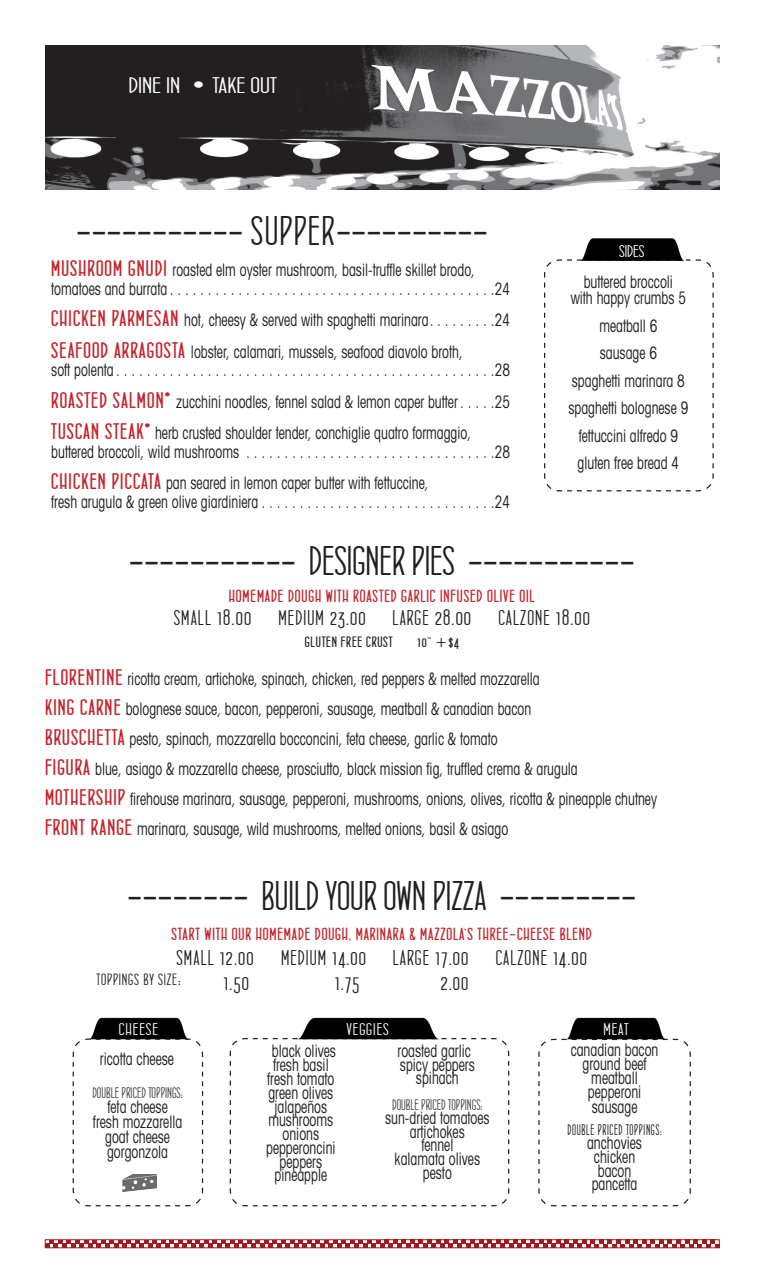
<style>
.page{position:relative;width:765px;height:1283px;background:#fff}
.page>*{position:absolute;margin:0;border:0;box-sizing:border-box;transform-origin:0 0}
.t1{font:40px "Concurso Italian BTN";color:#231f20}
.t2{font:22.5px "Concurso Italian BTN";color:#fff;scale:1.33 1}
.t3{font:22.5px "Concurso Italian BTN";color:#231f20}
.t4{font:21.25px "Concurso Italian BTN";letter-spacing:.05em;color:#231f20}
.t5{font:17.5px "Concurso Italian BTN Bold";letter-spacing:.05em;color:#c4232b}
.t6{font:condensed 17.25px "Avant Garde";color:#231f20;scale:.8 1}
.t7{font:17.25px "Concurso Italian BTN";color:#4b4c4d;scale:.91 1}
.t8{font:17.25px "Concurso Italian BTN";letter-spacing:.05em;color:#231f20;scale:.8 1}
.t9{font:16.88px "Concurso Italian BTN";letter-spacing:.05em;color:#fff;scale:1.11 1}
.t10{font:16.25px "Concurso Italian BTN";letter-spacing:.05em;color:#231f20}
.t11{font:15px "Concurso Italian BTN Bold";letter-spacing:.05em;color:#231f20}
.s1{font-size:41.25px}
.s2{font-family:"Concurso Italian BTN Bold";font-stretch:normal;font-size:22.5px;color:#c4232b}
.s3{font-size:22.5px}
.s4{font-size:20px}
</style>
<div class="page">
<svg style="left:538px;top:1038px;width:153px;height:169px"></svg>
<img style="left:567px;top:1017px;width:99px;height:29px">
<svg style="left:229px;top:1038px;width:281px;height:169px"></svg>
<img style="left:298px;top:1017px;width:142px;height:29px">
<svg style="left:72px;top:1038px;width:132px;height:169px"></svg>
<img style="left:89px;top:1017px;width:99px;height:28px">
<img style="left:122px;top:1174px;width:34px;height:17px">
<svg style="left:544px;top:259px;width:170px;height:233px"></svg>
<img style="left:581px;top:238px;width:104px;height:30px">
<svg style="left:47px;top:1241px;width:671px;height:5px"></svg>
<div style="left:45px;top:1239px;width:675px;height:9px;border:1px solid #9e1c20"></div>
<img style="left:45px;top:45px;width:675px;height:144px">
<p class="t2" style="left:128px;top:74px;width:113px">DINE IN • TAKE OUT</p>
<p class="t1" style="left:76px;top:212px;width:413px">----------- <span class="s1">SUPPER</span>----------</p>
<p class="t6" style="left:51px;top:259px;width:531px"><span class="s2">MUSHROOM GNUDI</span> roasted elm oyster mushroom, basil-truffle skillet brodo,</p>
<p class="t6" style="left:51px;top:278px;width:575px">tomatoes and burrata . . . . . . . . . . . . . . . . . . . . . . . . . . . . . . . . . . . . . . . . . . 24</p>
<p class="t6" style="left:51px;top:309px;width:575px"><span class="s2">CHICKEN PARMESAN</span> hot, cheesy &amp; served with spaghetti marinara . . . . . . . . 24</p>
<p class="t6" style="left:51px;top:341px;width:516px"><span class="s2">SEAFOOD ARRAGOSTA</span> lobster, calamari, mussels, seafood diavolo broth,</p>
<p class="t6" style="left:51px;top:359px;width:575px">soft polenta . . . . . . . . . . . . . . . . . . . . . . . . . . . . . . . . . . . . . . . . . . . . . . . . . 28</p>
<p class="t6" style="left:51px;top:391px;width:575px"><span class="s2">ROASTED SALMON*</span> zucchini noodles, fennel salad &amp; lemon caper butter . . . . 25</p>
<p class="t6" style="left:51px;top:422px;width:527px"><span class="s2">TUSCAN STEAK*</span> herb crusted shoulder tender, conchiglie quatro formaggio,</p>
<p class="t6" style="left:51px;top:441px;width:575px">buttered broccoli, wild mushrooms . . . . . . . . . . . . . . . . . . . . . . . . . . . . . . . . 28</p>
<p class="t6" style="left:51px;top:472px;width:473px"><span class="s2">CHICKEN PICCATA</span> pan seared in lemon caper butter with fettuccine,</p>
<p class="t6" style="left:51px;top:491px;width:575px">fresh arugula &amp; green olive giardiniera . . . . . . . . . . . . . . . . . . . . . . . . . . . . . . 24</p>
<p class="t9" style="left:619px;top:243px;width:24px">SIDES</p>
<p class="t6" style="left:584px;top:271px;width:113px">buttered broccoli</p>
<p class="t6" style="left:571px;top:287px;width:146px">with happy crumbs 5</p>
<p class="t6" style="left:599px;top:315px;width:74px">meatball 6</p>
<p class="t6" style="left:600px;top:342px;width:73px">sausage 6</p>
<p class="t6" style="left:572px;top:370px;width:143px">spaghetti marinara 8</p>
<p class="t6" style="left:568px;top:397px;width:151px">spaghetti bolognese 9</p>
<p class="t6" style="left:579px;top:425px;width:126px">fettuccini alfredo 9</p>
<p class="t6" style="left:578px;top:452px;width:128px">gluten free bread 4</p>
<p class="t1" style="left:129px;top:542px;width:507px">----------- <span class="s1">DESIGNER PIES</span> -----------</p>
<p class="t5" style="left:229px;top:588px;width:307px">HOMEMADE DOUGH WITH ROASTED GARLIC INFUSED OLIVE OIL</p>
<p class="t4" style="left:174px;top:607px;width:418px">SMALL <span class="s3">18.00</span> MEDIUM <span class="s3">23.00</span> LARGE <span class="s3">28.00</span> CALZONE <span class="s3">18.00</span></p>
<p class="t11" style="left:305px;top:635px;width:155px">GLUTEN FREE CRUST 10” +$4</p>
<p class="t6" style="left:45px;top:668px;width:620px"><span class="s2">FLORENTINE</span> ricotta cream, artichoke, spinach, chicken, red peppers &amp; melted mozzarella</p>
<p class="t6" style="left:45px;top:698px;width:609px"><span class="s2">KING CARNE</span> bolognese sauce, bacon, pepperoni, sausage, meatball &amp; canadian bacon</p>
<p class="t6" style="left:45px;top:728px;width:567px"><span class="s2">BRUSCHETTA</span> pesto, spinach, mozzarella bocconcini, feta cheese, garlic &amp; tomato</p>
<p class="t6" style="left:45px;top:758px;width:668px"><span class="s2">FIGURA</span> blue, asiago &amp; mozzarella cheese, prosciutto, black mission fig, truffled crema &amp; arugula</p>
<p class="t6" style="left:45px;top:788px;width:767px"><span class="s2">MOTHERSHIP</span> firehouse marinara, sausage, pepperoni, mushrooms, onions, olives, ricotta &amp; pineapple chutney</p>
<p class="t6" style="left:45px;top:818px;width:581px"><span class="s2">FRONT RANGE</span> marinara, sausage, wild mushrooms, melted onions, basil &amp; asiago</p>
<p class="t1" style="left:127px;top:876px;width:511px">-------- <span class="s1">BUILD YOUR OWN PIZZA</span> ---------</p>
<p class="t5" style="left:172px;top:925px;width:422px">START WITH OUR HOMEMADE DOUGH, MARINARA &amp; MAZZOLA’S THREE-CHEESE BLEND</p>
<p class="t4" style="left:176px;top:947px;width:412px">SMALL <span class="s3">12.00</span> MEDIUM <span class="s3">14.00</span> LARGE <span class="s3">17.00</span> CALZONE <span class="s3">14.00</span></p>
<p class="t10" style="left:96px;top:971px;width:86px">TOPPINGS BY SIZE<span class="s4">:</span></p>
<p class="t3" style="left:224px;top:971px;width:27px">1.50</p>
<p class="t3" style="left:335px;top:971px;width:26px">1.75</p>
<p class="t3" style="left:441px;top:971px;width:29px">2.00</p>
<p class="t9" style="left:119px;top:1021px;width:37px">CHEESE</p>
<p class="t6" style="left:100px;top:1048px;width:94px">ricotta cheese</p>
<p class="t7" style="left:92px;top:1083px;width:101px">double priced toppings:</p>
<p class="t6" style="left:107px;top:1095px;width:77px">feta cheese</p>
<p class="t6" style="left:93px;top:1110px;width:113px">fresh mozzarella</p>
<p class="t6" style="left:105px;top:1125px;width:83px">goat cheese</p>
<p class="t6" style="left:107px;top:1140px;width:78px">gorgonzola</p>
<p class="t6" style="left:272px;top:1040px;width:82px">black olives</p>
<p class="t6" style="left:273px;top:1054px;width:71px">fresh basil</p>
<p class="t6" style="left:267px;top:1068px;width:86px">fresh tomato</p>
<p class="t6" style="left:268px;top:1081px;width:83px">green olives</p>
<p class="t6" style="left:275px;top:1095px;width:67px">jalapeños</p>
<p class="t6" style="left:268px;top:1109px;width:83px">mushrooms</p>
<p class="t6" style="left:283px;top:1123px;width:47px">onions</p>
<p class="t6" style="left:266px;top:1136px;width:88px">pepperoncini</p>
<p class="t6" style="left:279px;top:1150px;width:55px">peppers</p>
<p class="t6" style="left:275px;top:1164px;width:67px">pineapple</p>
<p class="t9" style="left:346px;top:1021px;width:40px">VEGGIES</p>
<p class="t6" style="left:398px;top:1040px;width:93px">roasted garlic</p>
<p class="t6" style="left:400px;top:1053px;width:95px">spicy peppers</p>
<p class="t6" style="left:416px;top:1066px;width:55px">spinach</p>
<p class="t7" style="left:392px;top:1095px;width:101px">double priced toppings:</p>
<p class="t6" style="left:385px;top:1106px;width:132px">sun-dried tomatoes</p>
<p class="t6" style="left:410px;top:1120px;width:70px">artichokes</p>
<p class="t6" style="left:421px;top:1134px;width:42px">fennel</p>
<p class="t6" style="left:395px;top:1148px;width:108px">kalamata olives</p>
<p class="t6" style="left:423px;top:1161px;width:38px">pesto</p>
<p class="t9" style="left:603px;top:1021px;width:24px">MEAT</p>
<p class="t6" style="left:571px;top:1039px;width:111px">canadian bacon</p>
<p class="t6" style="left:583px;top:1053px;width:82px">ground beef</p>
<p class="t6" style="left:591px;top:1067px;width:60px">meatball</p>
<p class="t6" style="left:588px;top:1080px;width:68px">pepperoni</p>
<p class="t6" style="left:592px;top:1095px;width:59px">sausage</p>
<p class="t8" style="left:567px;top:1121px;width:120px">double priced toppings:</p>
<p class="t6" style="left:587px;top:1132px;width:70px">anchovies</p>
<p class="t6" style="left:594px;top:1145px;width:53px">chicken</p>
<p class="t6" style="left:598px;top:1159px;width:44px">bacon</p>
<p class="t6" style="left:592px;top:1173px;width:59px">pancetta</p>
</div>
